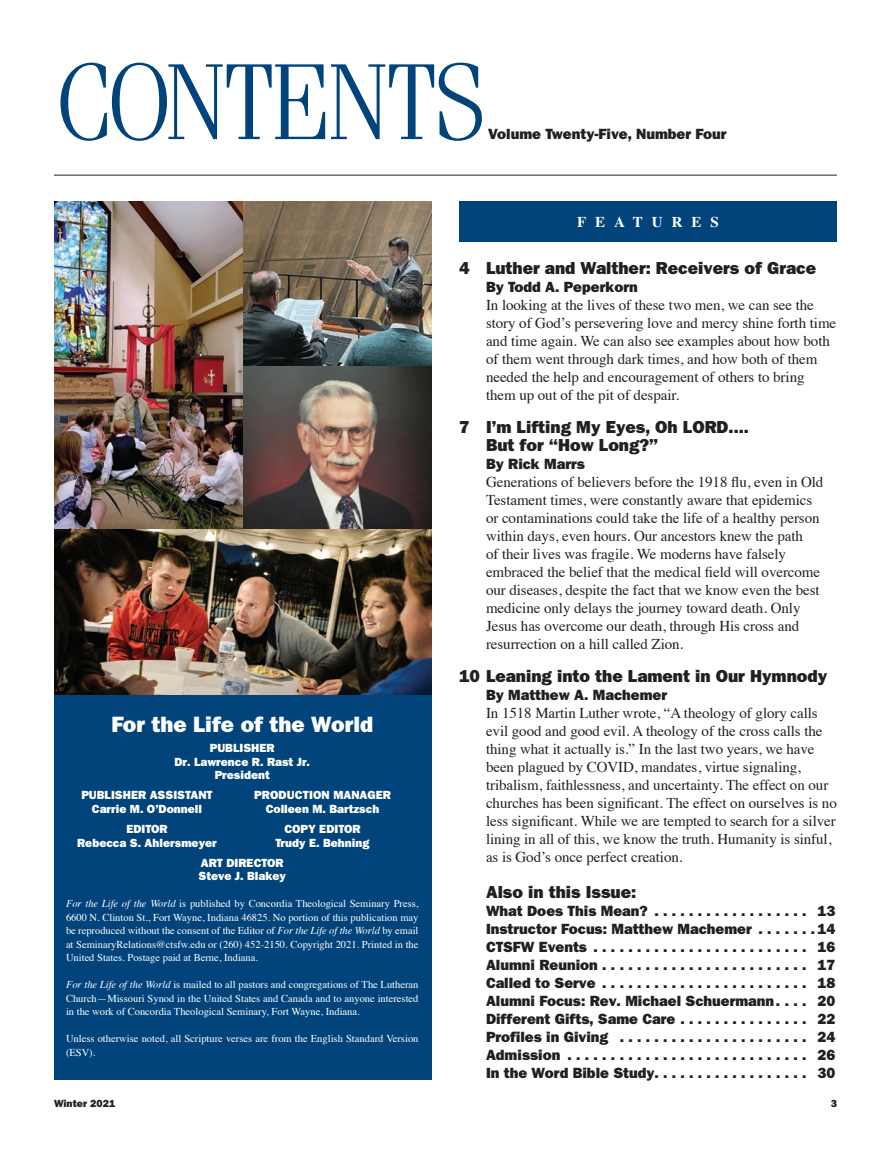
<style>
.page{position:relative;width:891px;height:1161px;background:#fff}
.page>*{position:absolute;margin:0;border:0;box-sizing:border-box;transform-origin:0 0}
.t1{font:300 108px "Fenice";letter-spacing:-.06em;color:#00447b}
.t2{font:800 22.5px "Tee Franklin";color:#fff}
.t3{font:800 17.7px/18px "Tee Franklin";color:#231f20}
.t4{font:15px/18px "Times";letter-spacing:-.005em;color:#231f20}
.t5{font:800 15px "Tee Franklin";color:#231f20}
.t6{font:700 15px "Times";letter-spacing:.6em;color:#fff}
.t7{font:800 12px/13.5px "Tee Franklin";color:#fff;text-align:center}
.t8{font:10.5px/13.5px "Times";color:#fff;text-align:justify}
.t9{font:800 10.5px "Tee Franklin";color:#231f20}
.s1{font-style:italic}
</style>
<div class="page">
<img style="left:243px;top:202px;width:189px;height:165px">
<img style="left:54px;top:202px;width:189px;height:328px">
<img style="left:243px;top:367px;width:189px;height:163px">
<hr style="left:54px;top:175px;width:783px;height:1px;background:#231f20">
<div style="left:459px;top:201px;width:378px;height:41px;background:#00447b"></div>
<div style="left:54px;top:694px;width:378px;height:386px;background:#00447b"></div>
<img style="left:54px;top:530px;width:378px;height:164px">
<h1 class="t1" style="left:54px;top:39px;width:436px">CONTENTS</h1>
<p class="t5" style="left:488px;top:125px;width:240px">Volume Twenty-Five, Number Four</p>
<h2 class="t2" style="left:111px;top:711px;width:263px">For the Life of the World</h2>
<p class="t7" style="left:174px;top:741px;width:137px">PUBLISHER<br>Dr. Lawrence R. Rast Jr.<br>President</p>
<p class="t7" style="left:81px;top:788px;width:133px">PUBLISHER ASSISTANT</p>
<p class="t7" style="left:254px;top:788px;width:138px">PRODUCTION MANAGER</p>
<p class="t7" style="left:92px;top:802px;width:112px">Carrie M. O’Donnell</p>
<p class="t7" style="left:266px;top:802px;width:115px">Colleen M. Bartzsch</p>
<p class="t7" style="left:126px;top:822px;width:43px">EDITOR</p>
<p class="t7" style="left:284px;top:822px;width:78px">COPY EDITOR</p>
<p class="t7" style="left:77px;top:836px;width:141px">Rebecca S. Ahlersmeyer</p>
<p class="t7" style="left:201px;top:832px;width:170px;line-height:20.2px;text-align:left;text-indent:75px">Trudy E. Behning<br>ART DIRECTOR</p>
<p class="t7" style="left:198px;top:869px;width:89px">Steve J. Blakey</p>
<p class="t8" style="left:66px;top:896px;width:354px"><span class="s1">For the Life of the World</span> is published by Concordia Theological Seminary Press, 6600 N. Clinton St., Fort Wayne, Indiana 46825. No portion of this publication may be reproduced without the consent of the Editor of <span class="s1">For the Life of the World</span> by email at SeminaryRelations@ctsfw.edu or (260) 452-2150. Copyright 2021. Printed in the United States. Postage paid at Berne, Indiana.</p>
<p class="t8" style="left:66px;top:977px;width:354px"><span class="s1">For the Life of the World</span> is mailed to all pastors and congregations of The Lutheran Church—Missouri Synod in the United States and Canada and to anyone interested in the work of Concordia Theological Seminary, Fort Wayne, Indiana.</p>
<p class="t8" style="left:66px;top:1031px;width:354px">Unless otherwise noted, all Scripture verses are from the English Standard Version (ESV).</p>
<p class="t6" style="left:577px;top:208px;width:143px">FEATURES</p>
<p class="t3" style="left:459px;top:259px;width:359px">4 Luther and Walther: Receivers of Grace</p>
<p class="t5" style="left:486px;top:278px;width:153px">By Todd A. Peperkorn</p>
<p class="t4" style="left:486px;top:295px;width:352px">In looking at the lives of these two men, we can see the story of God’s persevering love and mercy shine forth time and time again. We can also see examples about how both of them went through dark times, and how both of them needed the help and encouragement of others to bring them up out of the pit of despair.</p>
<p class="t3" style="left:486px;top:418px;width:264px;text-indent:-27px">7 I’m Lifting My Eyes, Oh LORD....<br>But for “How Long?”</p>
<p class="t5" style="left:486px;top:455px;width:101px">By Rick Marrs</p>
<p class="t4" style="left:486px;top:472px;width:339px">Generations of believers before the 1918 flu, even in Old Testament times, were constantly aware that epidemics or contaminations could take the life of a healthy person within days, even hours. Our ancestors knew the path<br>of their lives was fragile. We moderns have falsely embraced the belief that the medical field will overcome our diseases, despite the fact that we know even the best medicine only delays the journey toward death. Only Jesus has overcome our death, through His cross and resurrection on a hill called Zion.</p>
<p class="t3" style="left:459px;top:667px;width:370px">10 Leaning into the Lament in Our Hymnody</p>
<p class="t5" style="left:486px;top:686px;width:183px">By Matthew A. Machemer</p>
<p class="t4" style="left:486px;top:703px;width:352px">In 1518 Martin Luther wrote, “A theology of glory calls evil good and good evil. A theology of the cross calls the thing what it actually is.” In the last two years, we have been plagued by COVID, mandates, virtue signaling, tribalism, faithlessness, and uncertainty. The effect on our churches has been significant. The effect on ourselves is no less significant. While we are tempted to search for a silver lining in all of this, we know the truth. Humanity is sinful, as is God’s once perfect creation.</p>
<p class="t3" style="left:486px;top:883px;width:152px">Also in this Issue:</p>
<p class="t5" style="left:486px;top:902px;width:167px">What Does This Mean? ...................</p>
<p class="t5" style="left:818px;top:902px;width:19px">13</p>
<p class="t5" style="left:486px;top:920px;width:278px">Instructor Focus: Matthew Machemer ......</p>
<p class="t5" style="left:818px;top:920px;width:19px">14</p>
<p class="t5" style="left:486px;top:938px;width:113px">CTSFW Events .........................</p>
<p class="t5" style="left:818px;top:938px;width:19px">16</p>
<p class="t5" style="left:486px;top:956px;width:122px">Alumni Reunion ........................</p>
<p class="t5" style="left:818px;top:956px;width:19px">17</p>
<p class="t5" style="left:486px;top:974px;width:122px">Called to Serve ........................</p>
<p class="t5" style="left:818px;top:974px;width:19px">18</p>
<p class="t5" style="left:486px;top:992px;width:295px">Alumni Focus: Rev. Michael Schuermann ....</p>
<p class="t5" style="left:818px;top:992px;width:19px">20</p>
<p class="t5" style="left:486px;top:1010px;width:200px">Different Gifts, Same Care ...............</p>
<p class="t5" style="left:818px;top:1010px;width:19px">22</p>
<p class="t5" style="left:486px;top:1028px;width:133px">Profiles in Giving .......................</p>
<p class="t5" style="left:818px;top:1028px;width:19px">24</p>
<p class="t5" style="left:486px;top:1046px;width:87px">Admission ............................</p>
<p class="t5" style="left:818px;top:1046px;width:19px">26</p>
<p class="t5" style="left:486px;top:1064px;width:174px">In the Word Bible Study ..................</p>
<p class="t5" style="left:818px;top:1064px;width:19px">30</p>
<p class="t9" style="left:54px;top:1097px;width:63px">Winter 2021</p>
<p class="t9" style="left:831px;top:1097px;width:8px">3</p>
</div>
